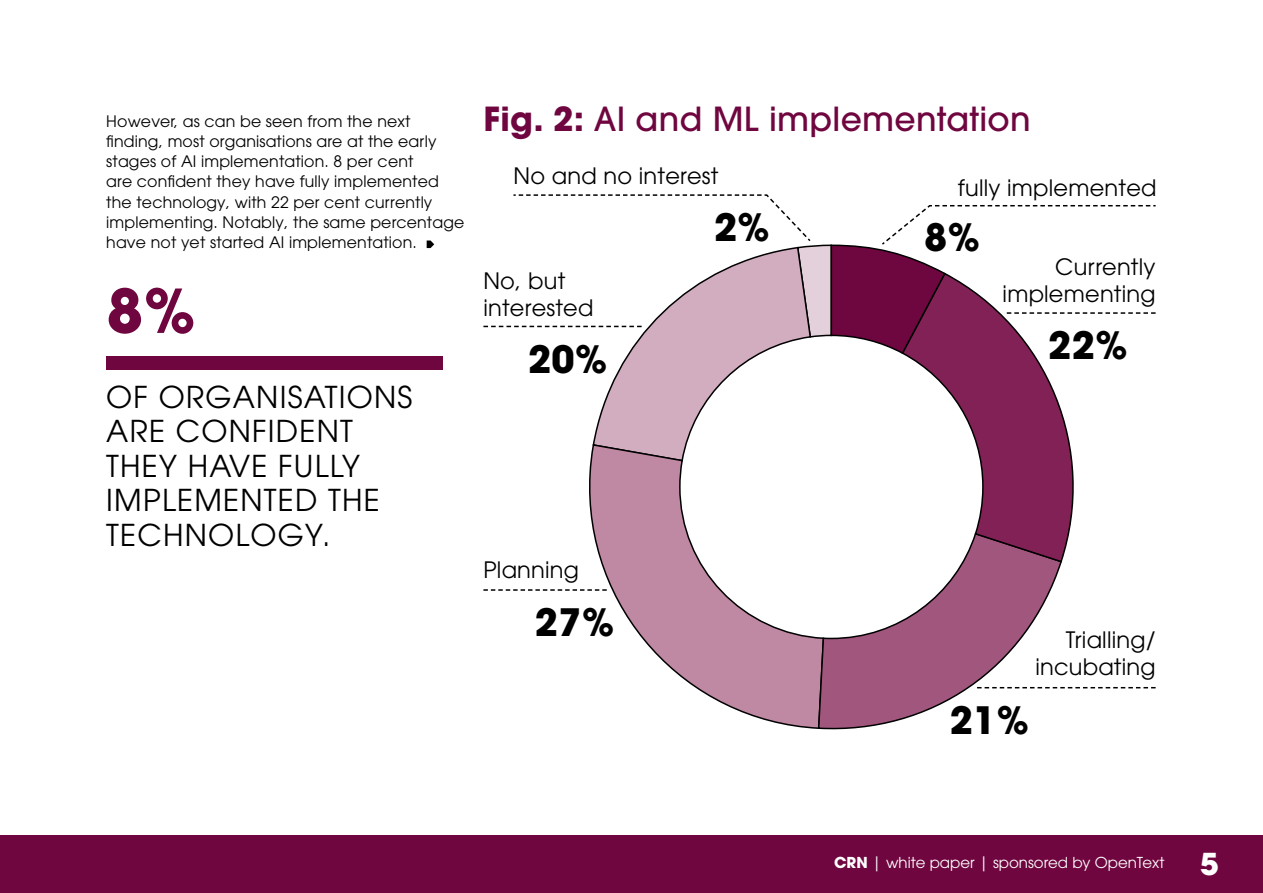
<style>
.page{position:relative;width:1263px;height:893px;background:#fff}
.page>*{position:absolute;margin:0;border:0;box-sizing:border-box;transform-origin:0 0}
.t1{font:700 60px "ITC Avant Garde Pro";color:#6f063f}
.t2{font:700 37.5px "ITC Avant Garde Pro";letter-spacing:.01em;color:#000}
.t3{font:500 33px "ITC Avant Garde Pro";letter-spacing:.01em;color:#6f063f}
.t4{font:30px/34.5px "ITC Avant Garde Pro";letter-spacing:.04em;color:#000}
.t5{font:22.5px/27px "ITC Avant Garde Pro";letter-spacing:.01em;color:#000;text-align:right}
.t6{font:15.75px/20.2px "ITC Avant Garde Pro";letter-spacing:.01em;color:#000}
.t7{font:15px "ITC Avant Garde Pro";color:#fff}
.s1{font-weight:700}
.s2{font-weight:700;font-size:30px}
</style>
<div class="page">
<svg style="left:593px;top:355px;width:166px;height:88px"></svg>
<svg style="left:589px;top:443px;width:228px;height:286px"></svg>
<svg style="left:817px;top:563px;width:246px;height:167px"></svg>
<svg style="left:904px;top:355px;width:170px;height:208px"></svg>
<svg style="left:427px;top:240px;width:7px;height:8px"></svg>
<div style="left:0;top:835px;width:1263px;height:58px;background:#6f063f"></div>
<svg style="left:977px;top:687px;width:178px;height:1px"></svg>
<svg style="left:483px;top:589px;width:124px;height:2px"></svg>
<svg style="left:483px;top:194px;width:673px;height:161px"></svg>
<div style="left:106px;top:356px;width:337px;height:13px;background:#6f063f"></div>
<p class="t6" style="left:106px;top:110px;width:360px">However, as can be seen from the next finding, most organisations are at the early stages of AI implementation. 8 per cent<br>are confident they have fully implemented the technology, with 22 per cent currently implementing. Notably, the same percentage have not yet started AI implementation.</p>
<h3 class="t3" style="left:483px;top:98px;width:549px"><span class="s1">Fig. 2:</span> AI and ML implementation</h3>
<h3 class="t5" style="left:513px;top:162px;width:206px">No and no interest</h3>
<h3 class="t5" style="left:958px;top:174px;width:200px">fully implemented</h3>
<h2 class="t2" style="left:714px;top:202px;width:57px">2%</h2>
<h2 class="t2" style="left:924px;top:212px;width:57px">8%</h2>
<h1 class="t1" style="left:106px;top:271px;width:91px">8%</h1>
<h3 class="t4" style="left:106px;top:379px;width:308px">OF ORGANISATIONS<br>ARE CONFIDENT<br>THEY HAVE FULLY<br>IMPLEMENTED THE<br>TECHNOLOGY.</h3>
<h3 class="t5" style="left:483px;top:266px;width:112px;text-align:left">No, but interested</h3>
<h2 class="t2" style="left:528px;top:334px;width:81px">20%</h2>
<h3 class="t5" style="left:483px;top:556px;width:97px">Planning</h3>
<h2 class="t2" style="left:535px;top:597px;width:81px">27%</h2>
<h3 class="t5" style="left:1002px;top:253px;width:155px">Currently implementing</h3>
<h2 class="t2" style="left:1048px;top:320px;width:81px">22%</h2>
<h3 class="t5" style="left:1035px;top:626px;width:122px">Trialling/ incubating</h3>
<h2 class="t2" style="left:950px;top:696px;width:81px">21%</h2>
<p class="t7" style="left:834px;top:853px;width:386px"><span class="s1">CRN</span> | white paper | sponsored by OpenText <span class="s2">5</span></p>
</div>
